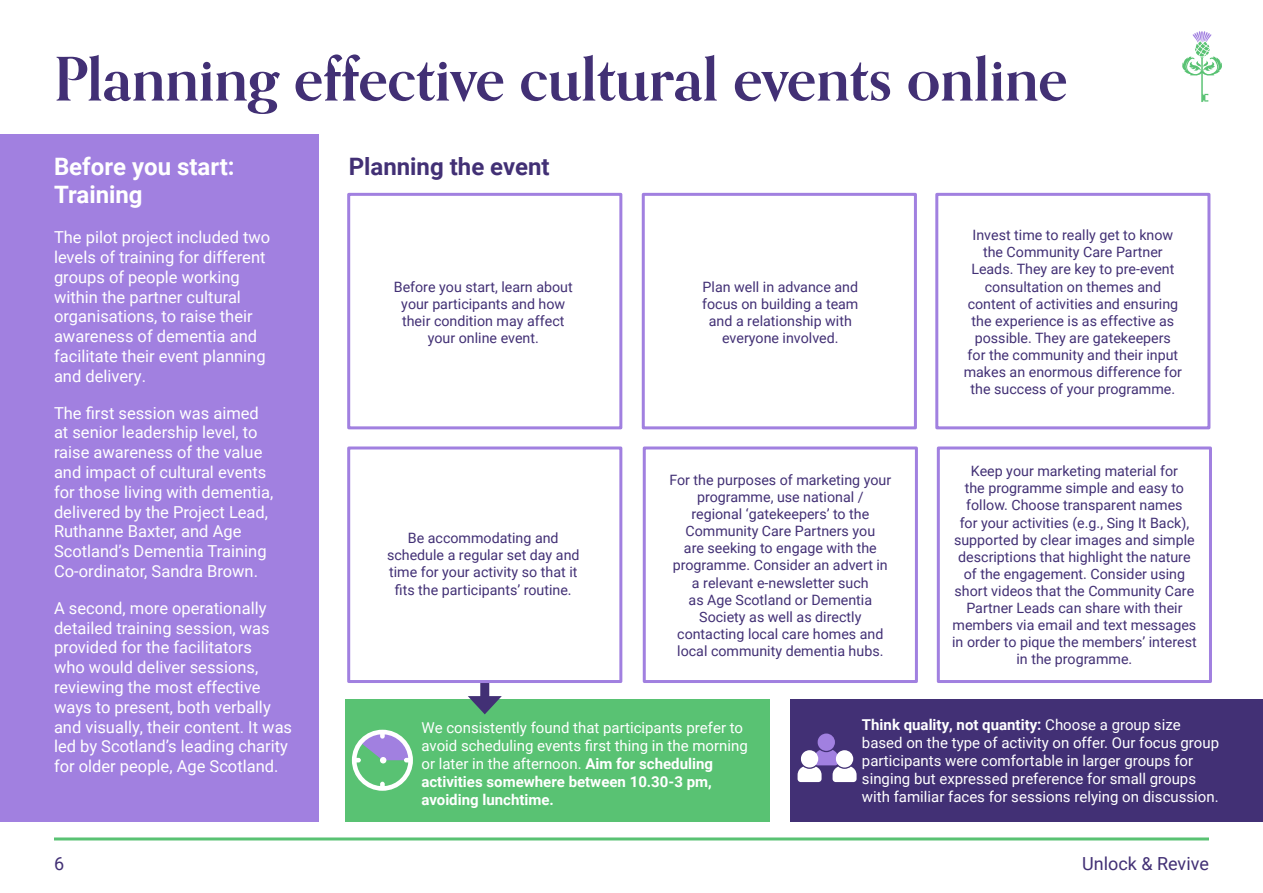
<style>
.page{position:relative;width:1263px;height:893px;background:#fff}
.page>*{position:absolute;margin:0;border:0;box-sizing:border-box;transform-origin:0 0}
.t1{font:700 60px "Orpheus Pro";color:#423075}
.t2{font:700 24px/28.8px "Roboto";color:#fff}
.t3{font:700 24px "Roboto";color:#423075}
.t4{font:18px "Roboto";color:#423075}
.t5{font:16.5px/19.8px "Roboto";color:#fff}
.t6{font:15px/18px "Roboto";color:#fff}
.t7{font:14.25px/17.1px "Roboto";color:#423075;text-align:center}
.s1{font-weight:700}
</style>
<div class="page">
<hr style="left:54px;top:837px;width:1155px;height:3px;background:#59c273">
<div style="left:0;top:134px;width:319px;height:687px;background:#a180e0"></div>
<div style="left:345px;top:699px;width:425px;height:122px;background:#59c273"></div>
<div style="left:347px;top:193px;width:275px;height:236px;border:3px solid #a180e0"></div>
<div style="left:642px;top:193px;width:275px;height:236px;border:3px solid #a180e0"></div>
<div style="left:935px;top:193px;width:275px;height:236px;border:3px solid #a180e0"></div>
<div style="left:347px;top:446px;width:275px;height:237px;border:3px solid #a180e0"></div>
<div style="left:643px;top:446px;width:275px;height:237px;border:3px solid #a180e0"></div>
<div style="left:937px;top:446px;width:275px;height:237px;border:3px solid #a180e0"></div>
<div style="left:791px;top:699px;width:472px;height:122px;background:#423075"></div>
<div style="left:480px;top:683px;width:9px;height:20px;background:#423075"></div>
<svg style="left:468px;top:696px;width:34px;height:18px"></svg>
<svg style="left:1182px;top:31px;width:40px;height:71px"></svg>
<svg style="left:352px;top:730px;width:61px;height:61px"></svg>
<svg style="left:797px;top:733px;width:59px;height:49px"></svg>
<p class="t1" style="left:54px;top:41px;width:1015px">Planning effective cultural events online</p>
<p class="t2" style="left:54px;top:151px;width:182px">Before you start:<br>Training</p>
<p class="t5" style="left:54px;top:227px;width:218px">The pilot project included two levels of training for different groups of people working within the partner cultural organisations, to raise their awareness of dementia and facilitate their event planning and delivery.</p>
<p class="t5" style="left:54px;top:402px;width:221px">The first session was aimed at senior leadership level, to raise awareness of the value and impact of cultural events for those living with dementia, delivered by the Project Lead,<br>Ruthanne Baxter, and Age<br>Scotland’s Dementia Training<br>Co-ordinator, Sandra Brown.</p>
<p class="t5" style="left:54px;top:597px;width:240px">A second, more operationally detailed training session, was provided for the facilitators<br>who would deliver sessions, reviewing the most effective ways to present, both verbally and visually, their content. It was led by Scotland’s leading charity for older people, Age Scotland.</p>
<p class="t3" style="left:349px;top:149px;width:203px">Planning the event</p>
<p class="t7" style="left:394px;top:278px;width:180px">Before you start, learn about your participants and how their condition may affect your online event.</p>
<p class="t7" style="left:387px;top:529px;width:194px">Be accommodating and schedule a regular set day and time for your activity so that it fits the participants’ routine.</p>
<p class="t7" style="left:702px;top:278px;width:158px">Plan well in advance and focus on building a team and a relationship with everyone involved.</p>
<p class="t7" style="left:669px;top:471px;width:223px">For the purposes of marketing your programme, use national /<br>regional ‘gatekeepers’ to the<br>Community Care Partners you<br>are seeking to engage with the programme. Consider an advert in a relevant e-newsletter such<br>as Age Scotland or Dementia<br>Society as well as directly contacting local care homes and local community dementia hubs.</p>
<p class="t7" style="left:964px;top:226px;width:220px">Invest time to really get to know the Community Care Partner<br>Leads. They are key to pre-event consultation on themes and content of activities and ensuring the experience is as effective as possible. They are gatekeepers<br>for the community and their input makes an enormous difference for the success of your programme.</p>
<p class="t7" style="left:952px;top:462px;width:246px">Keep your marketing material for<br>the programme simple and easy to follow. Choose transparent names<br>for your activities (e.g., Sing It Back), supported by clear images and simple descriptions that highlight the nature of the engagement. Consider using short videos that the Community Care Partner Leads can share with their members via email and text messages in order to pique the members’ interest in the programme.</p>
<p class="t6" style="left:421px;top:718px;width:328px">We consistently found that participants prefer to avoid scheduling events first thing in the morning or later in the afternoon. <span class="s1">Aim for scheduling activities somewhere between 10.30-3 pm, avoiding lunchtime.</span></p>
<p class="t6" style="left:862px;top:715px;width:359px"><span class="s1">Think quality, not quantity:</span> Choose a group size based on the type of activity on offer. Our focus group participants were comfortable in larger groups for singing but expressed preference for small groups with familiar faces for sessions relying on discussion.</p>
<p class="t4" style="left:54px;top:851px;width:12px">6</p>
<p class="t4" style="left:1082px;top:851px;width:128px">Unlock &amp; Revive</p>
</div>
